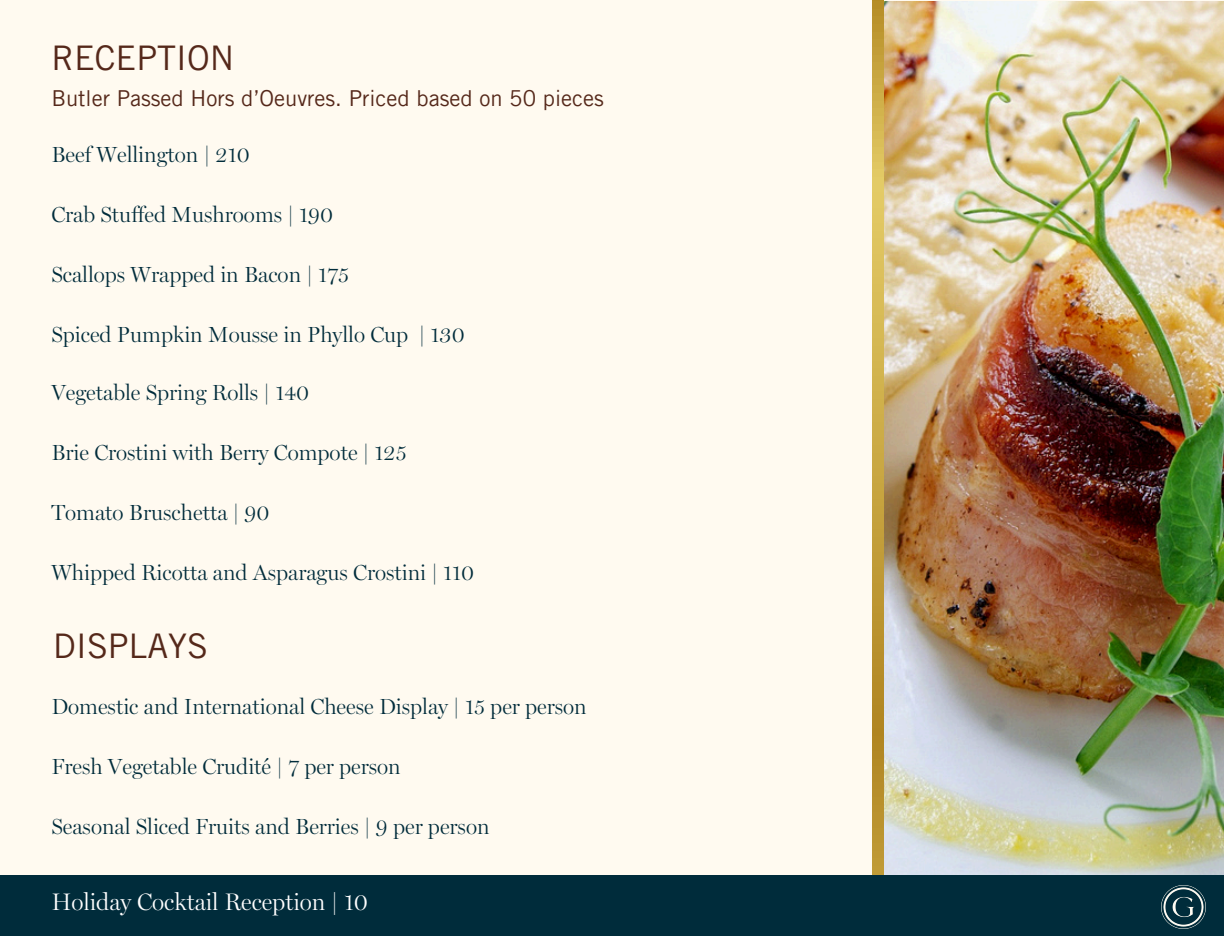
<style>
.page{position:relative;width:1224px;height:936px;background:#fffaf0}
.page>*{position:absolute;margin:0;border:0;box-sizing:border-box;transform-origin:0 0}
.t1{font:34px "Trade Gothic LT Pro";color:#55281a}
.t2{font:300 24px "Miller Display";color:#fff}
.t3{font:300 22px "Miller Display";color:#002c3b}
.t4{font:22px "Trade Gothic LT Pro";color:#55281a}
</style>
<div class="page">
<img style="left:883px;top:2px;width:341px;height:874px">
<svg style="left:872px;top:0;width:11px;height:876px;background:#c7a540"></svg>
<div style="left:0;top:876px;width:1224px;height:60px;background:#002c3b"></div>
<img style="left:1162px;top:885px;width:43px;height:44px">
<p class="t1" style="left:51px;top:45px;width:185px">RECEPTION</p>
<p class="t4" style="left:51px;top:90px;width:554px">Butler Passed Hors d’Oeuvres. Priced based on 50 pieces</p>
<p class="t3" style="left:51px;top:141px;width:200px">Beef Wellington | 210</p>
<p class="t3" style="left:51px;top:201px;width:283px">Crab Stuffed Mushrooms | 190</p>
<p class="t3" style="left:51px;top:261px;width:299px">Scallops Wrapped in Bacon | 175</p>
<p class="t3" style="left:51px;top:321px;width:415px">Spiced Pumpkin Mousse in Phyllo Cup | 130</p>
<p class="t3" style="left:51px;top:380px;width:259px">Vegetable Spring Rolls | 140</p>
<h1 class="t3" style="left:51px;top:440px;width:357px">Brie Crostini with Berry Compote | 125</h1>
<p class="t3" style="left:51px;top:500px;width:220px">Tomato Bruschetta | 90</p>
<p class="t3" style="left:51px;top:560px;width:424px">Whipped Ricotta and Asparagus Crostini | 110</p>
<p class="t1" style="left:53px;top:634px;width:156px">DISPLAYS</p>
<p class="t3" style="left:51px;top:694px;width:537px">Domestic and International Cheese Display | 15 per person</p>
<p class="t3" style="left:51px;top:754px;width:351px">Fresh Vegetable Crudité | 7 per person</p>
<p class="t3" style="left:51px;top:814px;width:440px">Seasonal Sliced Fruits and Berries | 9 per person</p>
<p class="t2" style="left:51px;top:888px;width:318px">Holiday Cocktail Reception | 10</p>
</div>
